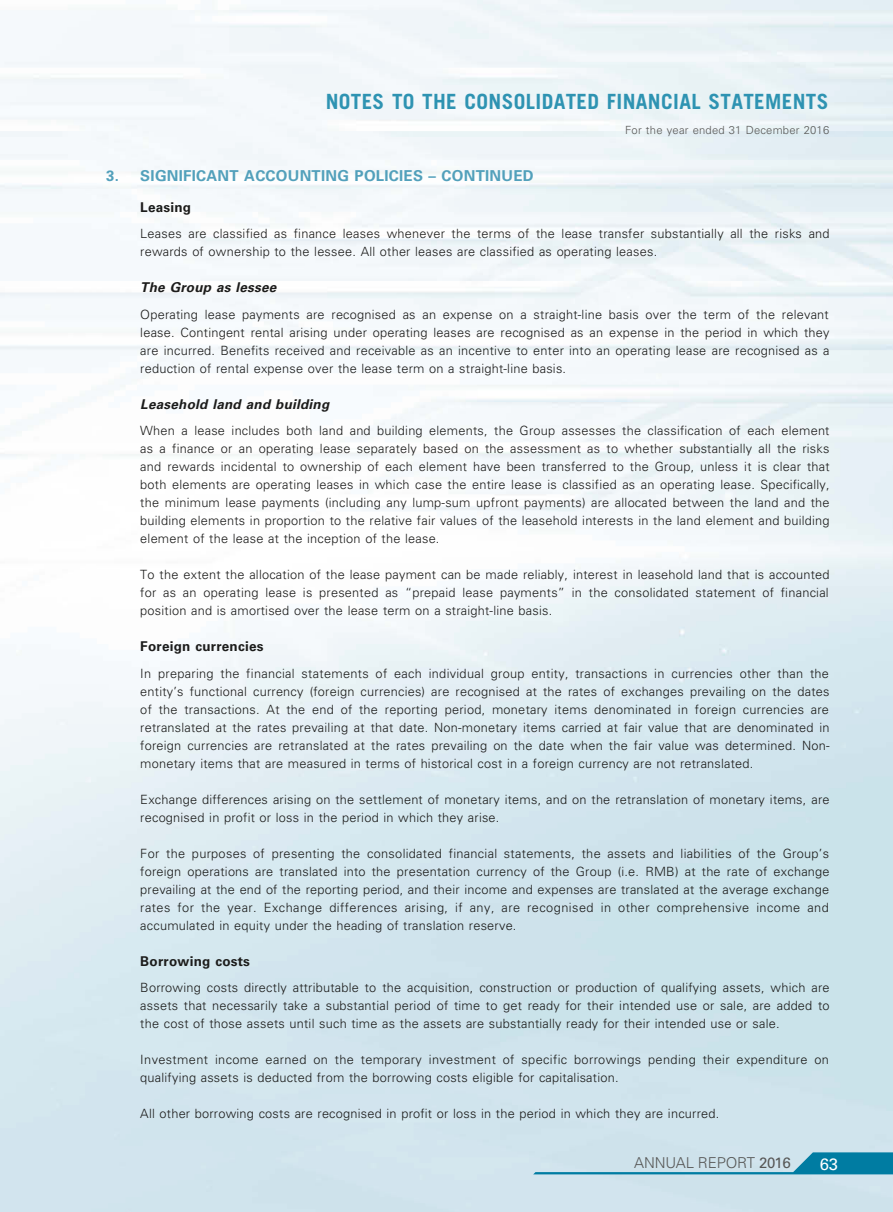
<style>
.page{position:relative;width:893px;height:1212px;background:#fff}
.page>*{position:absolute;margin:0;border:0;box-sizing:border-box;transform-origin:0 0}
.t1{font:700 21px "Trade Gothic LT Std";letter-spacing:.015em;color:#2e93b2}
.t2{font:16.5px "Univers LT Std";color:#fff}
.t3{font:700 15px "Univers LT Std";letter-spacing:.015em;color:#52a0bb}
.t4{font:300 15px "Univers LT Std";letter-spacing:-.01em;color:#575756}
.t5{font:italic 700 13.5px "Univers LT Std";letter-spacing:.015em;color:#1c1c1b}
.t6{font:700 13.5px "Univers LT Std";letter-spacing:.015em;color:#1c1c1b}
.t7{font:300 12.75px/18px "Univers LT Std";letter-spacing:.015em;color:#1c1c1b;text-align:justify}
.t8{font:300 11.25px "Univers LT Std";letter-spacing:.015em;color:#575756}
.s1{font-weight:400}
</style>
<div class="page">
<svg style="left:533px;top:1152px;width:360px;height:22px;background:#8ec2d4"></svg>
<h1 class="t1" style="left:326px;top:88px;width:504px">NOTES TO THE CONSOLIDATED FINANCIAL STATEMENTS</h1>
<p class="t8" style="left:625px;top:123px;width:206px">For the year ended 31 December 2016</p>
<p class="t3" style="left:106px;top:167px;width:429px">3. SIGNIFICANT ACCOUNTING POLICIES – CONTINUED</p>
<p class="t6" style="left:140px;top:199px;width:52px">Leasing</p>
<p class="t7" style="left:140px;top:225px;width:691px">Leases are classified as finance leases whenever the terms of the lease transfer substantially all the risks and rewards of ownership to the lessee. All other leases are classified as operating leases.</p>
<p class="t5" style="left:140px;top:280px;width:138px">The Group as lessee</p>
<p class="t7" style="left:140px;top:305px;width:691px">Operating lease payments are recognised as an expense on a straight-line basis over the term of the relevant lease. Contingent rental arising under operating leases are recognised as an expense in the period in which they are incurred. Benefits received and receivable as an incentive to enter into an operating lease are recognised as a reduction of rental expense over the lease term on a straight-line basis.</p>
<p class="t5" style="left:140px;top:396px;width:190px">Leasehold land and building</p>
<p class="t7" style="left:140px;top:422px;width:691px">When a lease includes both land and building elements, the Group assesses the classification of each element as a finance or an operating lease separately based on the assessment as to whether substantially all the risks and rewards incidental to ownership of each element have been transferred to the Group, unless it is clear that both elements are operating leases in which case the entire lease is classified as an operating lease. Specifically, the minimum lease payments (including any lump-sum upfront payments) are allocated between the land and the building elements in proportion to the relative fair values of the leasehold interests in the land element and building element of the lease at the inception of the lease.</p>
<p class="t7" style="left:140px;top:566px;width:691px">To the extent the allocation of the lease payment can be made reliably, interest in leasehold land that is accounted for as an operating lease is presented as “prepaid lease payments” in the consolidated statement of financial position and is amortised over the lease term on a straight-line basis.</p>
<p class="t6" style="left:140px;top:639px;width:125px">Foreign currencies</p>
<p class="t7" style="left:140px;top:664px;width:691px">In preparing the financial statements of each individual group entity, transactions in currencies other than the entity’s functional currency (foreign currencies) are recognised at the rates of exchanges prevailing on the dates of the transactions. At the end of the reporting period, monetary items denominated in foreign currencies are retranslated at the rates prevailing at that date. Non-monetary items carried at fair value that are denominated in foreign currencies are retranslated at the rates prevailing on the date when the fair value was determined. Non&shy;monetary items that are measured in terms of historical cost in a foreign currency are not retranslated.</p>
<p class="t7" style="left:140px;top:790px;width:691px">Exchange differences arising on the settlement of monetary items, and on the retranslation of monetary items, are recognised in profit or loss in the period in which they arise.</p>
<p class="t7" style="left:140px;top:844px;width:691px">For the purposes of presenting the consolidated financial statements, the assets and liabilities of the Group’s foreign operations are translated into the presentation currency of the Group (i.e. RMB) at the rate of exchange prevailing at the end of the reporting period, and their income and expenses are translated at the average exchange rates for the year. Exchange differences arising, if any, are recognised in other comprehensive income and accumulated in equity under the heading of translation reserve.</p>
<p class="t6" style="left:140px;top:953px;width:111px">Borrowing costs</p>
<p class="t7" style="left:140px;top:979px;width:691px">Borrowing costs directly attributable to the acquisition, construction or production of qualifying assets, which are assets that necessarily take a substantial period of time to get ready for their intended use or sale, are added to the cost of those assets until such time as the assets are substantially ready for their intended use or sale.</p>
<p class="t7" style="left:140px;top:1051px;width:690px">Investment income earned on the temporary investment of specific borrowings pending their expenditure on qualifying assets is deducted from the borrowing costs eligible for capitalisation.</p>
<p class="t7" style="left:140px;top:1105px;width:580px">All other borrowing costs are recognised in profit or loss in the period in which they are incurred.</p>
<p class="t4" style="left:634px;top:1154px;width:158px">ANNUAL REPORT <span class="s1">2016</span></p>
<p class="t2" style="left:820px;top:1154px;width:20px">63</p>
</div>
